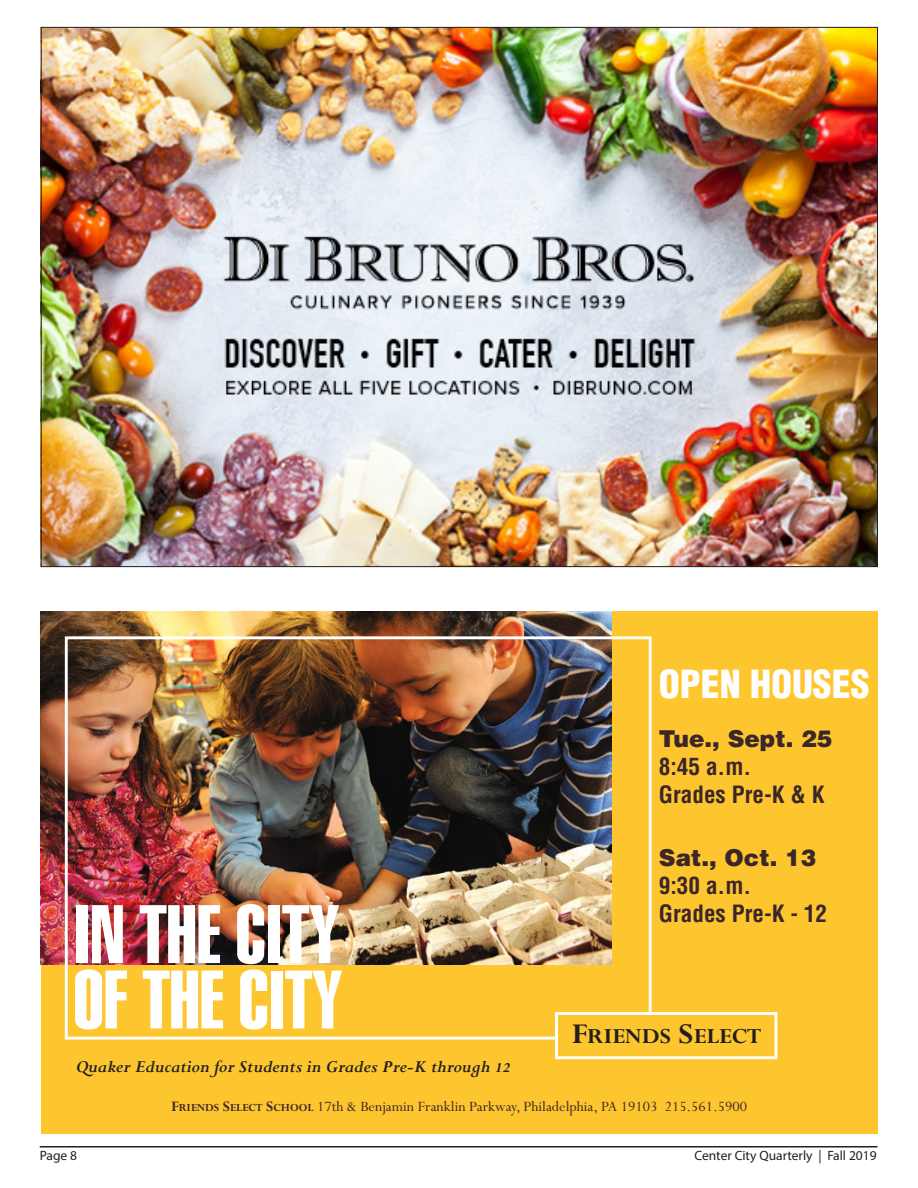
<style>
.page{position:relative;width:918px;height:1188px;background:#fff}
.page>*{position:absolute;margin:0;border:0;box-sizing:border-box;transform-origin:0 0}
.t1{font:81.3px/65.4px "Helvetica Extra Compressed";color:#fff}
.t2{font:900 condensed 37.8px "Helvetica";color:#fff}
.t3{font:23.7px "Perpetua Bold Os F";color:#231f20;scale:1.05 1}
.t4{font:700 condensed 23.25px/28px "Helvetica";color:#3b2629}
.t5{font:18.9px "Perpetua Bold Italic Os F";color:#231f20}
.t6{font:16.05px "Perpetua";color:#3b2629}
.t7{font:13.5px "Myriad Pro";color:#231f20}
.s1{font-weight:900;font-stretch:normal}
.s2{font-size:31.65px}
.s3{font-weight:700}
.s4{font-weight:700;font-size:12px}
</style>
<div class="page">
<hr style="left:40px;top:1146px;width:838px;height:2px;background:#231f20">
<img style="left:43px;top:29px;width:833px;height:536px">
<div style="left:41px;top:611px;width:837px;height:523px;background:#fec62e"></div>
<img style="left:41px;top:611px;width:570px;height:353px">
<div style="left:65px;top:636px;width:587px;height:404px;border:3px solid #fff"></div>
<div style="left:558px;top:1015px;width:216px;height:41px;background:#fec62e"></div>
<div style="left:555px;top:1012px;width:222px;height:47px;border:3px solid #fff"></div>
<p class="t1" style="left:74px;top:901px;width:270px">IN THE CITY<br>OF THE CITY</p>
<p class="t2" style="left:659px;top:661px;width:212px">OPEN HOUSES</p>
<p class="t4" style="left:659px;top:724px;width:175px"><span class="s1">Tue., Sept. 25<br></span>8:45 a.m.<br>Grades Pre-K &amp; K</p>
<p class="t4" style="left:659px;top:843px;width:170px"><span class="s1">Sat., Oct. 13<br></span>9:30 a.m.<br>Grades Pre-K - 12</p>
<p class="t3" style="left:571px;top:1023px;width:182px"><span class="s2">F</span>RIENDS <span class="s2">S</span>ELECT</p>
<p class="t5" style="left:76px;top:1056px;width:437px">Quaker Education for Students in Grades Pre-K through 12</p>
<p class="t6" style="left:171px;top:1097px;width:578px"><span class="s3">F</span><span class="s4">RIENDS</span> <span class="s3">S</span><span class="s4">ELECT</span> <span class="s3">S</span><span class="s4">CHOOL</span> 17th &amp; Benjamin Franklin Parkway, Philadelphia, PA 19103 215.561.5900</p>
<p class="t7" style="left:40px;top:1147px;width:39px">Page 8</p>
<p class="t7" style="left:694px;top:1147px;width:184px">Center City Quarterly | Fall 2019</p>
</div>
